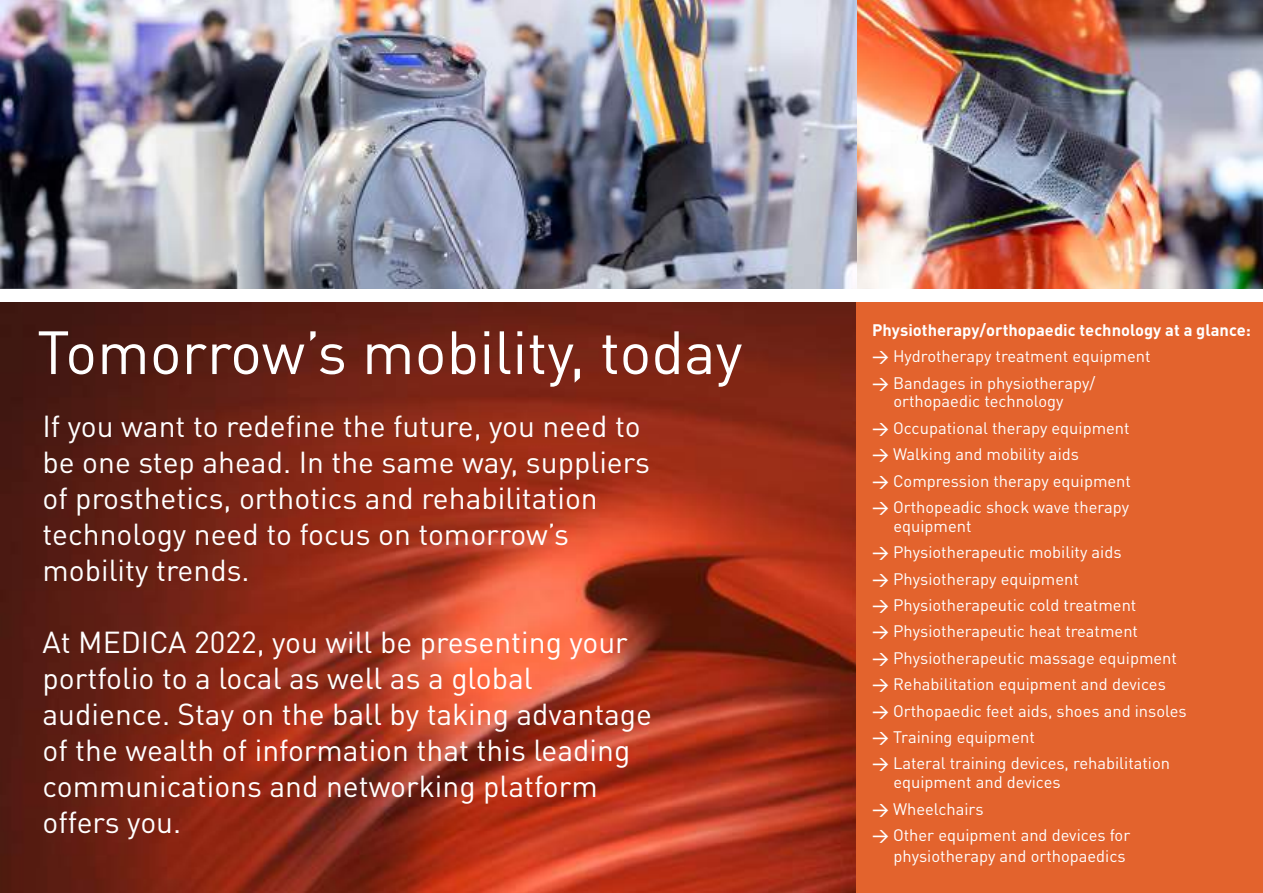
<style>
.page{position:relative;width:1263px;height:893px;background:#fff}
.page>*{position:absolute;margin:0;border:0;box-sizing:border-box;transform-origin:0 0}
.t1{font:60px "DIN Pro";color:#fff}
.t2{font:30px/36px "DIN Pro";color:#fff}
.t3{font:16.5px/18.8px "DIN Pro";color:#fff}
.t4{font:700 16.5px "DIN Pro";color:#fff}
.s1{font-weight:500}
</style>
<div class="page">
<img style="left:0;top:302px;width:856px;height:591px">
<div style="left:856px;top:302px;width:407px;height:591px;background:#e3632d"></div>
<img style="left:0;top:0;width:1263px;height:289px">
<h1 class="t1" style="left:37px;top:312px;width:707px">Tomorrow’s mobility, today</h1>
<h2 class="t2" style="left:43px;top:407px;width:609px">If you want to redefine the future, you need to be one step ahead. In the same way, suppliers of prosthetics, orthotics and rehabilitation technology need to focus on tomorrow’s mobility trends.</h2>
<h2 class="t2" style="left:43px;top:623px;width:611px">At MEDICA 2022, you will be presenting your portfolio to a local as well as a global audience. Stay on the ball by taking advantage of the wealth of information that this leading communications and networking platform offers you.</h2>
<p class="t4" style="left:872px;top:319px;width:380px">Physiotherapy/orthopaedic technology at a glance:</p>
<p class="t3" style="left:872px;top:346px;width:280px"><span class="s1">→</span> Hydrotherapy treatment equipment</p>
<p class="t3" style="left:893px;top:373px;width:203px;text-indent:-21px"><span class="s1">→</span> Bandages in physiotherapy/ orthopaedic technology</p>
<p class="t3" style="left:872px;top:418px;width:259px"><span class="s1">→</span> Occupational therapy equipment</p>
<p class="t3" style="left:872px;top:444px;width:208px"><span class="s1">→</span> Walking and mobility aids</p>
<p class="t3" style="left:872px;top:471px;width:260px"><span class="s1">→</span> Compression therapy equipment</p>
<p class="t3" style="left:893px;top:497px;width:237px;text-indent:-21px"><span class="s1">→</span> Orthopeadic shock wave therapy equipment</p>
<p class="t3" style="left:872px;top:542px;width:251px"><span class="s1">→</span> Physiotherapeutic mobility aids</p>
<p class="t3" style="left:872px;top:569px;width:208px"><span class="s1">→</span> Physiotherapy equipment</p>
<p class="t3" style="left:872px;top:595px;width:266px"><span class="s1">→</span> Physiotherapeutic cold treatment</p>
<p class="t3" style="left:872px;top:621px;width:267px"><span class="s1">→</span> Physiotherapeutic heat treatment</p>
<p class="t3" style="left:872px;top:648px;width:306px"><span class="s1">→</span> Physiotherapeutic massage equipment</p>
<p class="t3" style="left:872px;top:674px;width:295px"><span class="s1">→</span> Rehabilitation equipment and devices</p>
<p class="t3" style="left:872px;top:701px;width:316px"><span class="s1">→</span> Orthopaedic feet aids, shoes and insoles</p>
<p class="t3" style="left:872px;top:727px;width:164px"><span class="s1">→</span> Training equipment</p>
<p class="t3" style="left:893px;top:753px;width:278px;text-indent:-21px"><span class="s1">→</span> Lateral training devices, rehabilitation equipment and devices</p>
<p class="t3" style="left:872px;top:798px;width:113px"><span class="s1">→</span> Wheelchairs</p>
<p class="t3" style="left:872px;top:824px;width:260px;line-height:21px;text-align:right"><span class="s1">→</span> Other equipment and devices for physiotherapy and orthopaedics</p>
</div>
